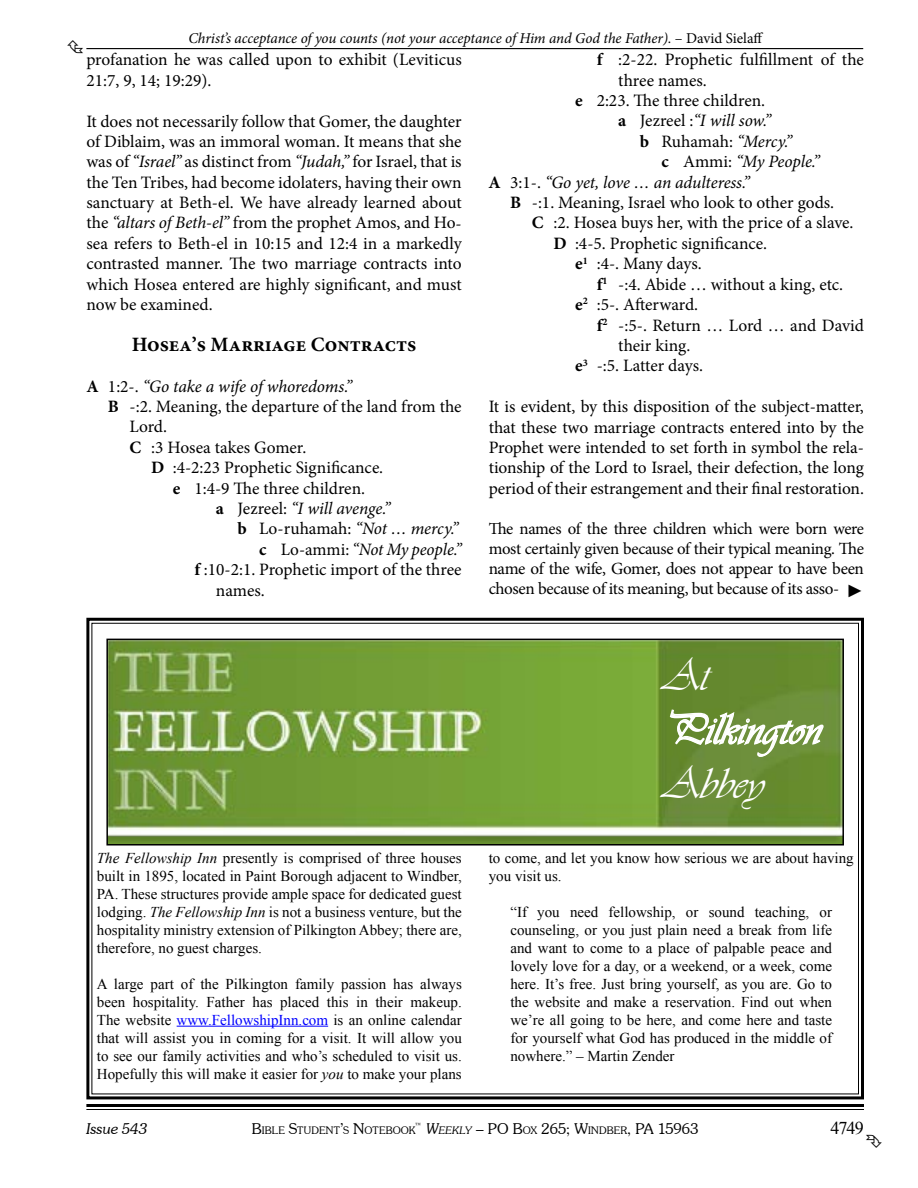
<style>
.page{position:relative;width:918px;height:1188px;background:#fff}
.page>*{position:absolute;margin:0;border:0;box-sizing:border-box;transform-origin:0 0}
.t1{font:45px/54px "Vivaldii";color:#fff}
.t2{font:700 20.4px "Minion Pro";color:#000}
.t3{font:18px "Times New Roman";color:#000}
.t4{font:17.4px/20.4px "Minion Pro";color:#000;text-align:justify}
.t5{font:italic 17.4px "Minion Pro";letter-spacing:-.005em;color:#000}
.t6{font:17.1px/20.1px "Minion Pro";letter-spacing:-.02em;color:#000}
.t7{font:16.8px/20.1px "Minion Pro";letter-spacing:-.02em;color:#000}
.t8{font:15px/18px "Times New Roman";color:#000;text-align:justify}
.t9{font:italic 15px "Minion Pro";letter-spacing:-.005em;color:#000}
.t10{font:300 15px "Souvenir IT Cby BT";color:#000}
.t11{font:italic 300 15px "Souvenir IT Cby BT";letter-spacing:.01em;color:#000}
.t12{font:300 10.5px "Souvenir IT Cby BT";letter-spacing:.015em;color:#000}
.s1{font-style:normal}
.s2{font-style:italic}
.s3{font-weight:700;font-style:normal}
.s4{font-weight:700}
.s5{font-size:17.1px}
.s6{font-family:"Times New Roman";font-size:18px}
.s7{color:#00f}
.s8{font-size:15px}
.s9{font-style:italic;font-size:10.5px}
.s10{font-size:10.5px}
</style>
<div class="page">
<hr style="left:86px;top:1104px;width:778px;height:3px;background:#000">
<hr style="left:86px;top:1109px;width:778px;height:1px;background:#000">
<hr style="left:86px;top:48px;width:777px;height:1px;background:#000">
<svg style="left:86px;top:617px;width:778px;height:483px"></svg>
<hr style="left:177px;top:1026px;width:151px;height:1px;background:#00f">
<img style="left:109px;top:642px;width:732px;height:201px">
<div style="left:106px;top:639px;width:738px;height:207px;border:2px solid #000"></div>
<svg style="left:669px;top:709px;width:155px;height:49px;background:#8ca764"></svg>
<p class="t9" style="left:188px;top:28px;width:576px">Christ’s acceptance of you counts (not your acceptance of Him and God the Father). <span class="s1">– David Sielaff</span></p>
<p class="t4" style="left:86px;top:50px;width:377px">profanation he was called upon to exhibit (Leviticus<br>21:7, 9, 14; 19:29).</p>
<p class="t4" style="left:86px;top:111px;width:377px">It does not necessarily follow that Gomer, the daughter of Diblaim, was an immoral woman. It means that she was of <span class="s2">“Israel”</span> as distinct from <span class="s2">“Judah,”</span> for Israel, that is the Ten Tribes, had become idolaters, having their own sanctuary at Beth-el. We have already learned about the <span class="s2">“altars of Beth-el”</span> from the prophet Amos, and Ho&shy;sea refers to Beth-el in 10:15 and 12:4 in a markedly contrasted manner. The two marriage contracts into which Hosea entered are highly significant, and must now be examined.</p>
<p class="t2" style="left:132px;top:330px;width:286px">Hosea’s Marriage Contracts</p>
<p class="t5" style="left:86px;top:374px;width:267px"><span class="s3">A</span> <span class="s1">1:2-.</span> “Go take a wife of whoredoms.”</p>
<p class="t4" style="left:108px;top:396px;width:355px"><span class="s4">B</span> -:2. Meaning, the departure of the land from the</p>
<p class="t4" style="left:130px;top:417px;width:39px">Lord.</p>
<p class="t4" style="left:130px;top:437px;width:178px"><span class="s4">C</span> :3 Hosea takes Gomer.</p>
<p class="t4" style="left:151px;top:458px;width:234px"><span class="s4">D</span> :4-2:23 Prophetic Significance.</p>
<p class="t4" style="left:173px;top:478px;width:194px"><span class="s4">e</span> 1:4-9 The three children.</p>
<p class="t5" style="left:216px;top:497px;width:176px"><span class="s3">a</span> <span class="s1">Jezreel:</span> “I will avenge.”</p>
<p class="t5" style="left:238px;top:517px;width:223px"><span class="s3">b</span> <span class="s1">Lo-ruhamah:</span> “Not … mercy.”</p>
<p class="t5" style="left:259px;top:537px;width:204px"><span class="s3">c</span> <span class="s1">Lo-ammi:</span> “Not My people.”</p>
<p class="t4" style="left:194px;top:560px;width:269px"><span class="s4">f</span> :10-2:1. Prophetic import of the three</p>
<p class="t4" style="left:216px;top:580px;width:50px">names.</p>
<p class="t4" style="left:597px;top:50px;width:269px"><span class="s4">f</span> :2-22. Prophetic fulfillment of the</p>
<p class="t4" style="left:618px;top:70px;width:90px">three names.</p>
<p class="t4" style="left:575px;top:90px;width:192px"><span class="s4">e</span> 2:23. The three children.</p>
<p class="t5" style="left:618px;top:109px;width:154px"><span class="s3">a</span> <span class="s1">Jezreel :</span>“I will sow.”</p>
<p class="t4" style="left:640px;top:131px;width:154px"><span class="s4">b</span> Ruhamah: <span class="s2">“Mercy.”</span></p>
<p class="t5" style="left:661px;top:150px;width:160px"><span class="s3">c</span> <span class="s1">Ammi:</span> “My People.”</p>
<p class="t5" style="left:489px;top:170px;width:263px"><span class="s3">A</span> <span class="s1">3:1-.</span> “Go yet, love … an adulteress.”</p>
<p class="t4" style="left:510px;top:192px;width:325px"><span class="s4">B</span> -:1. Meaning, Israel who look to other gods.</p>
<p class="t4" style="left:532px;top:213px;width:323px"><span class="s4">C</span> :2. Hosea buys her, with the price of a slave.</p>
<p class="t4" style="left:553px;top:233px;width:215px"><span class="s4">D</span> :4-5. Prophetic significance.</p>
<p class="t4" style="left:575px;top:254px;width:128px"><span class="s4">e</span><sup>1</sup> :4-. Many days.</p>
<p class="t4" style="left:597px;top:274px;width:248px"><span class="s4">f</span><sup>1</sup> -:4. Abide … without a king, etc.</p>
<p class="t4" style="left:575px;top:294px;width:125px"><span class="s4">e</span><sup>2</sup> :5-. Afterward.</p>
<p class="t4" style="left:597px;top:315px;width:269px"><span class="s4">f</span><sup>2</sup> -:5-. Return … Lord … and David</p>
<p class="t4" style="left:618px;top:335px;width:74px">their king.</p>
<p class="t4" style="left:575px;top:356px;width:130px"><span class="s4">e</span><sup>3</sup> -:5. Latter days.</p>
<p class="t4" style="left:489px;top:396px;width:377px">It is evident, by this disposition of the subject-matter, that these two marriage contracts entered into by the Prophet were intended to set forth in symbol the rela&shy;tionship of the Lord to Israel, their defection, the long period of their estrangement and their final restoration.</p>
<p class="t7" style="left:489px;top:519px;width:377px">The names of the three children which were born were most certainly given because of their typical meaning. <span class="s5">The</span></p>
<p class="t6" style="left:489px;top:559px;width:377px">name of the wife, Gomer, does not appear to have been chosen because of its meaning, but because of its asso- <span class="s6">►</span></p>
<p class="t8" style="left:97px;top:848px;width:366px"><span class="s2">The Fellowship Inn</span> presently is comprised of three houses built in 1895, located in Paint Borough adjacent to Windber, PA. These structures provide ample space for dedicated guest lodging. <span class="s2">The Fellowship Inn</span> is not a business venture, but the hospitality ministry extension of Pilkington Abbey; there are, therefore, no guest charges.</p>
<p class="t8" style="left:97px;top:974px;width:366px">A large part of the Pilkington family passion has always been hospitality. Father has placed this in their makeup.<br>The website <span class="s7">www.FellowshipInn.com</span> is an online calendar that will assist you in coming for a visit. It will allow you to see our family activities and who’s scheduled to visit us.<br>Hopefully this will make it easier for <span class="s2">you</span> to make your plans</p>
<h1 class="t1" style="left:663px;top:649px;width:160px">At<br>Pilkington<br>Abbey</h1>
<p class="t8" style="left:489px;top:848px;width:366px">to come, and let you know how serious we are about having you visit us.</p>
<p class="t8" style="left:510px;top:902px;width:323px">“If you need fellowship, or sound teaching, or counseling, or you just plain need a break from life and want to come to a place of palpable peace and lovely love for a day, or a weekend, or a week, come here. It’s free. Just bring yourself, as you are. Go to the website and make a reservation. Find out when we’re all going to be here, and come here and taste for yourself what God has produced in the middle of nowhere.” – Martin Zender</p>
<p class="t12" style="left:252px;top:1124px;width:165px"><span class="s8">B</span>IBLE <span class="s8">S</span>TUDENT<span class="s8">’</span>S <span class="s8">N</span>OTEBOOK</p>
<p class="t3" style="left:830px;top:1116px;width:35px">4749</p>
<p class="t11" style="left:86px;top:1119px;width:63px">Issue 543</p>
<p class="t10" style="left:415px;top:1119px;width:285px"><sup>™</sup> <span class="s2">W</span><span class="s9">eekly</span> – PO B<span class="s10">OX</span> 265; W<span class="s10">INDBER</span>, PA 15963</p>
</div>
